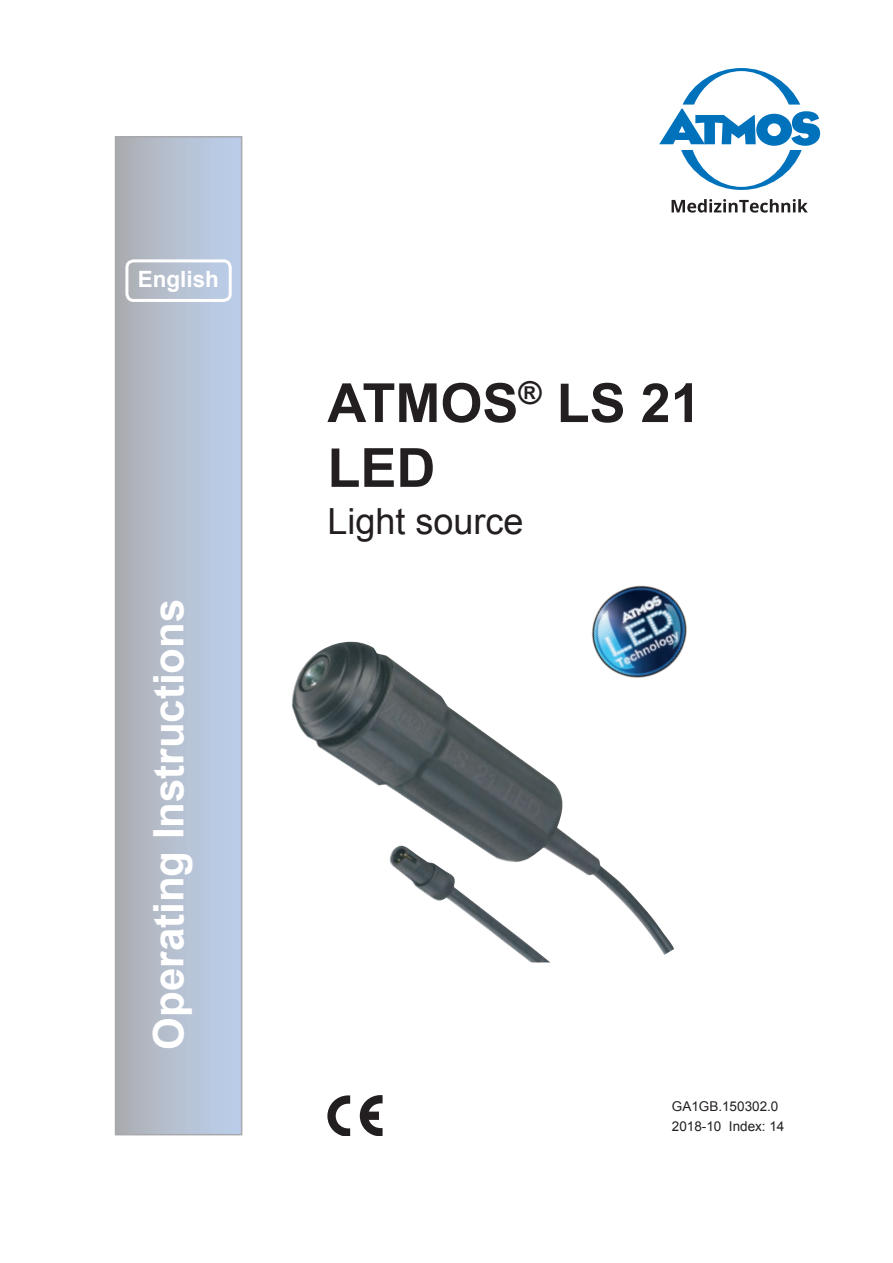
<style>
.page{position:relative;width:893px;height:1263px;background:#fff}
.page>*{position:absolute;margin:0;border:0;box-sizing:border-box;transform-origin:0 0}
.t1{font:700 54px/64.8px "Arial";color:#231f20}
.t2{font:700 42px "Arial";color:#fff}
.t3{font:36px "Arial";color:#231f20}
.t4{font:700 22.5px "Arial";color:#fff}
.t5{font:13.5px/20px "Arial";color:#231f20}
</style>
<div class="page">
<div style="left:116px;top:137px;width:126px;height:998px;background:linear-gradient(to right,#adaeb2,#bdd1ee)"></div>
<div style="left:115px;top:136px;width:127px;height:999px;border:2px solid #a8a9ad"></div>
<svg style="left:327px;top:1095px;width:56px;height:40px"></svg>
<div style="left:365px;top:1111px;width:14px;height:9px;background:#231f20"></div>
<div style="left:125px;top:259px;width:107px;height:43px;border:3px solid #fff;border-radius:7px"></div>
<img style="left:592px;top:585px;width:95px;height:77px">
<svg style="left:659px;top:68px;width:162px;height:122px"></svg>
<svg style="left:672px;top:199px;width:136px;height:14px"></svg>
<img style="left:291px;top:642px;width:383px;height:320px">
<h3 class="t4" style="left:138px;top:264px;width:83px">English</h3>
<h2 class="t2" style="left:141px;top:1049px;width:452px;rotate:-90deg">Operating Instructions</h2>
<h1 class="t1" style="left:327px;top:372px;width:375px">ATMOS<sup>®</sup> LS 21<br>LED</h1>
<h3 class="t3" style="left:327px;top:498px;width:198px">Light source</h3>
<p class="t5" style="left:672px;top:1096px;width:114px">GA1GB.150302.0<br>2018-10 Index: 14</p>
</div>
